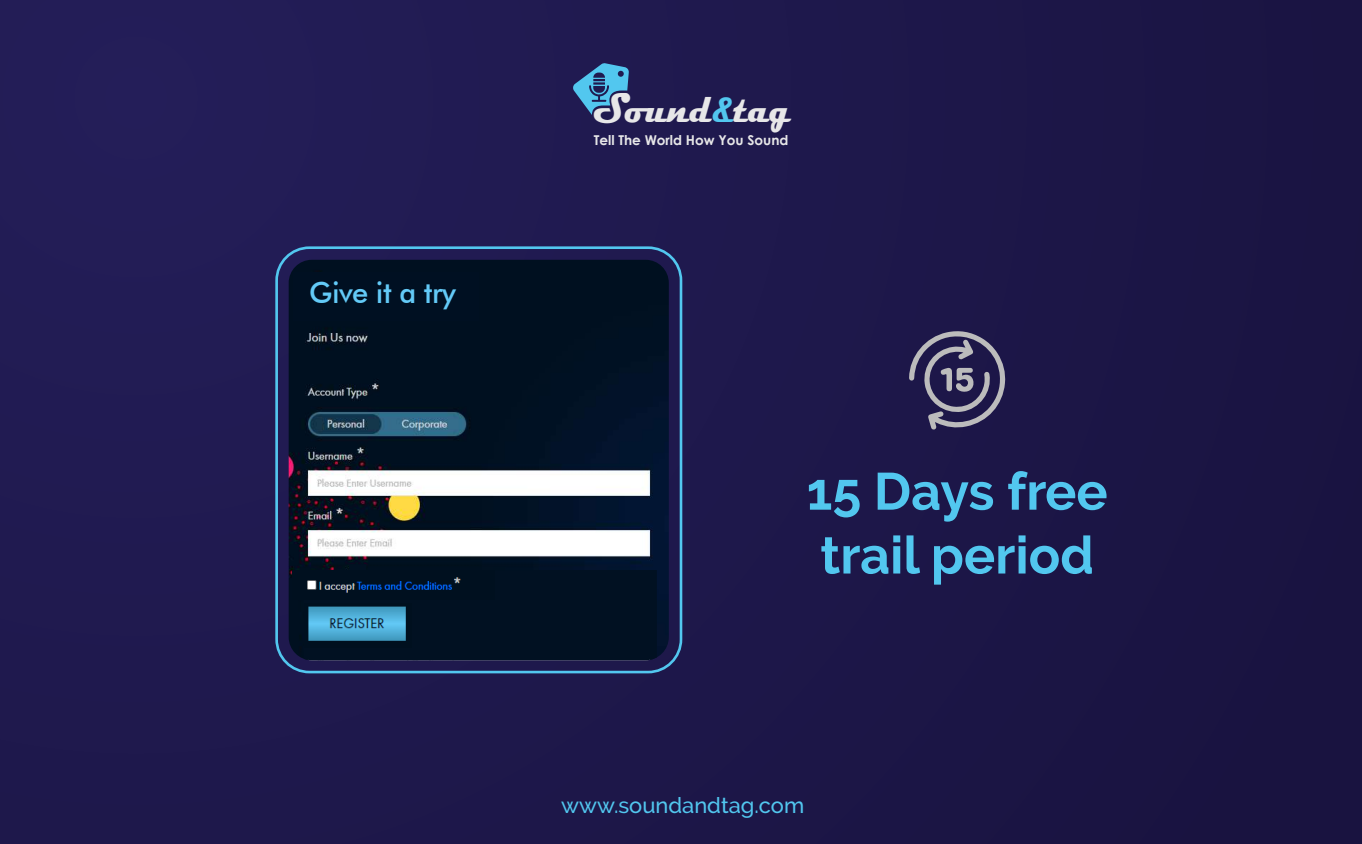
<style>
.page{position:relative;width:1362px;height:844px;background:#1e184b}
.page>*{position:absolute;margin:0;border:0;box-sizing:border-box;transform-origin:0 0}
.t1{font:700 52.15px/63.8px "Raleway";color:#52c7ef}
.t2{font:700 42.18px "Magneto";letter-spacing:-.005em;color:#e7e7e8;scale:.81 1}
.t3{font:500 29.05px "Futura BT";letter-spacing:-.02em;color:#63caf7}
.t4{font:500 21.88px "Raleway";color:#52c7ef}
.t5{font:700 13.56px "Century Gothic";color:#e7e7e8}
.s1{font-size:35.26px;color:#52c7ef}
</style>
<div class="page">
<img style="left:289px;top:260px;width:380px;height:399px">
<div style="left:304px;top:564px;width:353px;height:96px;background:#011122"></div>
<img style="left:304px;top:603px;width:107px;height:44px">
<img style="left:293px;top:570px;width:201px;height:29px">
<div style="left:275px;top:246px;width:407px;height:427px;border:3px solid #52c7ef;border-radius:33px"></div>
<svg style="left:909px;top:331px;width:97px;height:98px"></svg>
<div style="left:294px;top:273px;width:185px;height:48px;background:#001022"></div>
<svg style="left:573px;top:63px;width:56px;height:52px"></svg>
<h3 class="t3" style="left:309px;top:275px;width:148px">Give it a try</h3>
<h2 class="t2" style="left:593px;top:83px;width:246px">Sound<span class="s1">&amp;</span>tag</h2>
<p class="t5" style="left:594px;top:130px;width:196px">Tell The World How You Sound</p>
<h1 class="t1" style="left:806px;top:459px;width:302px">15 Days free trail period</h1>
<h3 class="t4" style="left:561px;top:792px;width:245px">www.soundandtag.com</h3>
</div>
